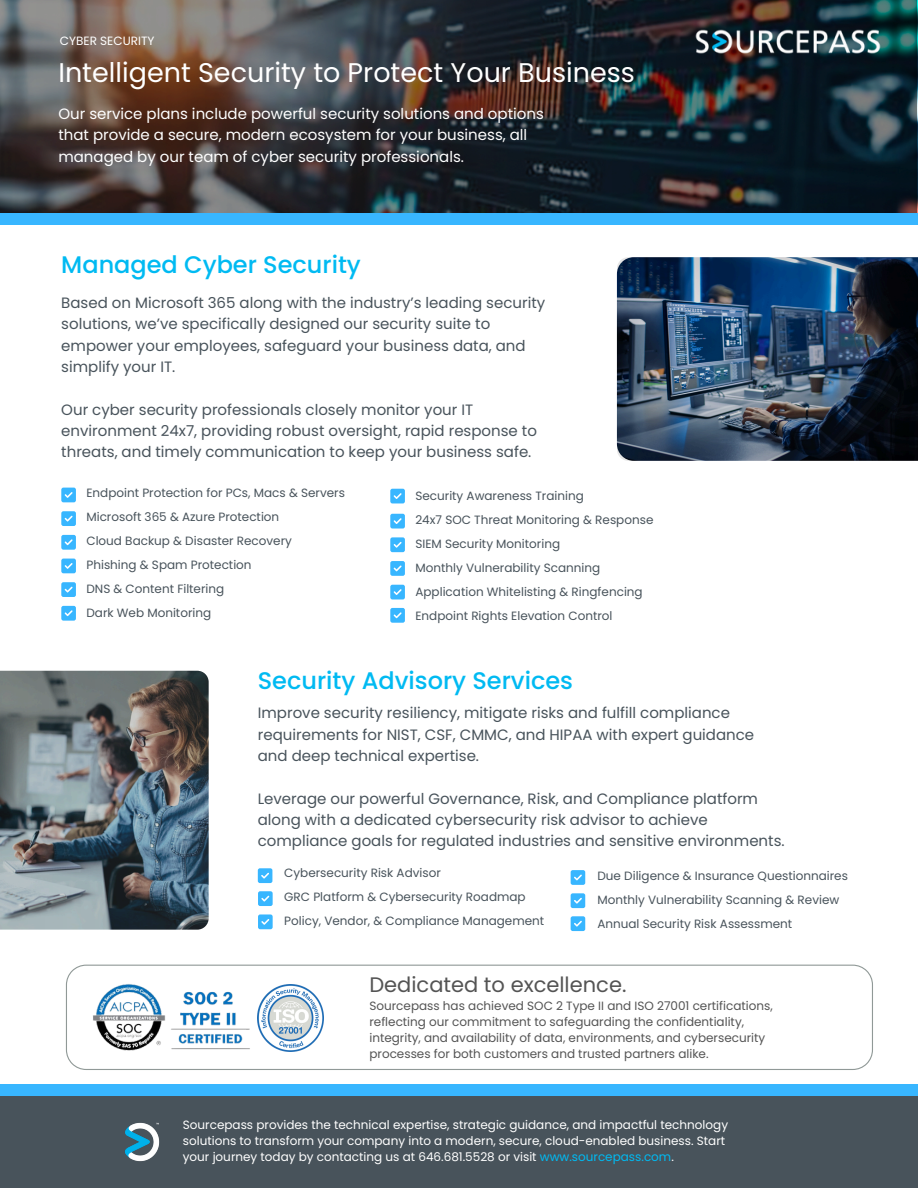
<style>
.page{position:relative;width:918px;height:1188px;background:#fff}
.page>*{position:absolute;margin:0;border:0;box-sizing:border-box;transform-origin:0 0}
.t1{font:27px "Poppins";color:#fff}
.t2{font:500 24px "Poppins";color:#00baf2}
.t3{font:21px "Poppins";color:#545454}
.t4{font:15px/21.3px "Poppins";color:#48535b}
.t5{font:15px/21.3px "Poppins";color:#fff}
.t6{font:12px "Poppins";color:#48535b}
.t7{font:12px/16px "Poppins";color:#fff}
.t8{font:12px/16px "Poppins";color:#545454}
.s1{color:#00baf2}
</style>
<div class="page">
<div style="left:0;top:1084px;width:918px;height:12px;background:#38b6ff"></div>
<div style="left:0;top:1096px;width:918px;height:92px;background:#48535b"></div>
<img style="left:124px;top:1122px;width:36px;height:40px">
<svg style="left:66px;top:965px;width:807px;height:105px"></svg>
<img style="left:258px;top:985px;width:65px;height:66px">
<img style="left:92px;top:982px;width:161px;height:71px">
<img style="left:0;top:671px;width:208px;height:259px">
<img style="left:0;top:0;width:917px;height:213px">
<img style="left:695px;top:22px;width:186px;height:45px">
<svg style="left:61px;top:488px;width:15px;height:14px"></svg>
<svg style="left:61px;top:511px;width:15px;height:15px"></svg>
<svg style="left:61px;top:535px;width:15px;height:15px"></svg>
<svg style="left:61px;top:559px;width:15px;height:14px"></svg>
<svg style="left:61px;top:582px;width:15px;height:15px"></svg>
<svg style="left:61px;top:606px;width:15px;height:15px"></svg>
<svg style="left:390px;top:489px;width:15px;height:14px"></svg>
<svg style="left:390px;top:514px;width:15px;height:15px"></svg>
<svg style="left:390px;top:537px;width:15px;height:15px"></svg>
<svg style="left:390px;top:561px;width:15px;height:15px"></svg>
<svg style="left:390px;top:585px;width:15px;height:14px"></svg>
<svg style="left:390px;top:608px;width:15px;height:15px"></svg>
<svg style="left:258px;top:868px;width:14px;height:15px"></svg>
<svg style="left:258px;top:891px;width:15px;height:15px"></svg>
<svg style="left:571px;top:870px;width:14px;height:15px"></svg>
<svg style="left:571px;top:893px;width:14px;height:15px"></svg>
<svg style="left:258px;top:914px;width:15px;height:15px"></svg>
<svg style="left:571px;top:916px;width:14px;height:15px"></svg>
<img style="left:617px;top:257px;width:301px;height:204px">
<div style="left:0;top:213px;width:918px;height:12px;background:#38b6ff"></div>
<p class="t7" style="left:60px;top:33px;width:96px">CYBER SECURITY</p>
<p class="t1" style="left:58px;top:54px;width:578px">Intelligent Security to Protect Your Business</p>
<p class="t5" style="left:58px;top:103px;width:487px">Our service plans include powerful security solutions and options that provide a secure, modern ecosystem for your business, all managed by our team of cyber security professionals.</p>
<p class="t2" style="left:61px;top:248px;width:301px">Managed Cyber Security</p>
<h4 class="t4" style="left:61px;top:292px;width:485px">Based on Microsoft 365 along with the industry’s leading security solutions, we’ve specifically designed our security suite to empower your employees, safeguard your business data, and simplify your IT.</h4>
<p class="t4" style="left:61px;top:399px;width:477px">Our cyber security professionals closely monitor your IT environment 24x7, providing robust oversight, rapid response to threats, and timely communication to keep your business safe.</p>
<p class="t6" style="left:86px;top:484px;width:260px">Endpoint Protection for PCs, Macs &amp; Servers</p>
<p class="t6" style="left:86px;top:508px;width:194px">Microsoft 365 &amp; Azure Protection</p>
<p class="t6" style="left:86px;top:532px;width:207px">Cloud Backup &amp; Disaster Recovery</p>
<p class="t6" style="left:86px;top:556px;width:167px">Phishing &amp; Spam Protection</p>
<p class="t6" style="left:86px;top:580px;width:139px">DNS &amp; Content Filtering</p>
<p class="t6" style="left:86px;top:604px;width:126px">Dark Web Monitoring</p>
<p class="t6" style="left:415px;top:487px;width:170px">Security Awareness Training</p>
<p class="t6" style="left:415px;top:511px;width:240px">24x7 SOC Threat Monitoring &amp; Response</p>
<p class="t6" style="left:415px;top:535px;width:146px">SIEM Security Monitoring</p>
<p class="t6" style="left:415px;top:559px;width:186px">Monthly Vulnerability Scanning</p>
<p class="t6" style="left:415px;top:583px;width:229px">Application Whitelisting &amp; Ringfencing</p>
<p class="t6" style="left:415px;top:607px;width:199px">Endpoint Rights Elevation Control</p>
<p class="t2" style="left:258px;top:663px;width:317px">Security Advisory Services</p>
<p class="t4" style="left:258px;top:702px;width:498px">Improve security resiliency, mitigate risks and fulfill compliance requirements for NIST, CSF, CMMC, and HIPAA with expert guidance and deep technical expertise.</p>
<p class="t4" style="left:258px;top:788px;width:528px">Leverage our powerful Governance, Risk, and Compliance platform along with a dedicated cybersecurity risk advisor to achieve compliance goals for regulated industries and sensitive environments.</p>
<p class="t6" style="left:284px;top:865px;width:158px">Cybersecurity Risk Advisor</p>
<p class="t6" style="left:284px;top:889px;width:243px">GRC Platform &amp; Cybersecurity Roadmap</p>
<p class="t6" style="left:284px;top:913px;width:261px">Policy, Vendor, &amp; Compliance Management</p>
<h2 class="t6" style="left:597px;top:867px;width:252px">Due Diligence &amp; Insurance Questionnaires</h2>
<h4 class="t6" style="left:597px;top:891px;width:243px">Monthly Vulnerability Scanning &amp; Review</h4>
<p class="t6" style="left:597px;top:915px;width:196px">Annual Security Risk Assessment</p>
<p class="t3" style="left:369px;top:970px;width:259px">Dedicated to excellence.</p>
<p class="t8" style="left:369px;top:998px;width:405px">Sourcepass has achieved SOC 2 Type II and ISO 27001 certifications, reflecting our commitment to safeguarding the confidentiality, integrity, and availability of data, environments, and cybersecurity processes for both customers and trusted partners alike.</p>
<p class="t7" style="left:183px;top:1117px;width:547px">Sourcepass provides the technical expertise, strategic guidance, and impactful technology solutions to transform your company into a modern, secure, cloud-enabled business. Start your journey today by contacting us at 646.681.5528 or visit <span class="s1">www.sourcepass.com</span>.</p>
</div>
